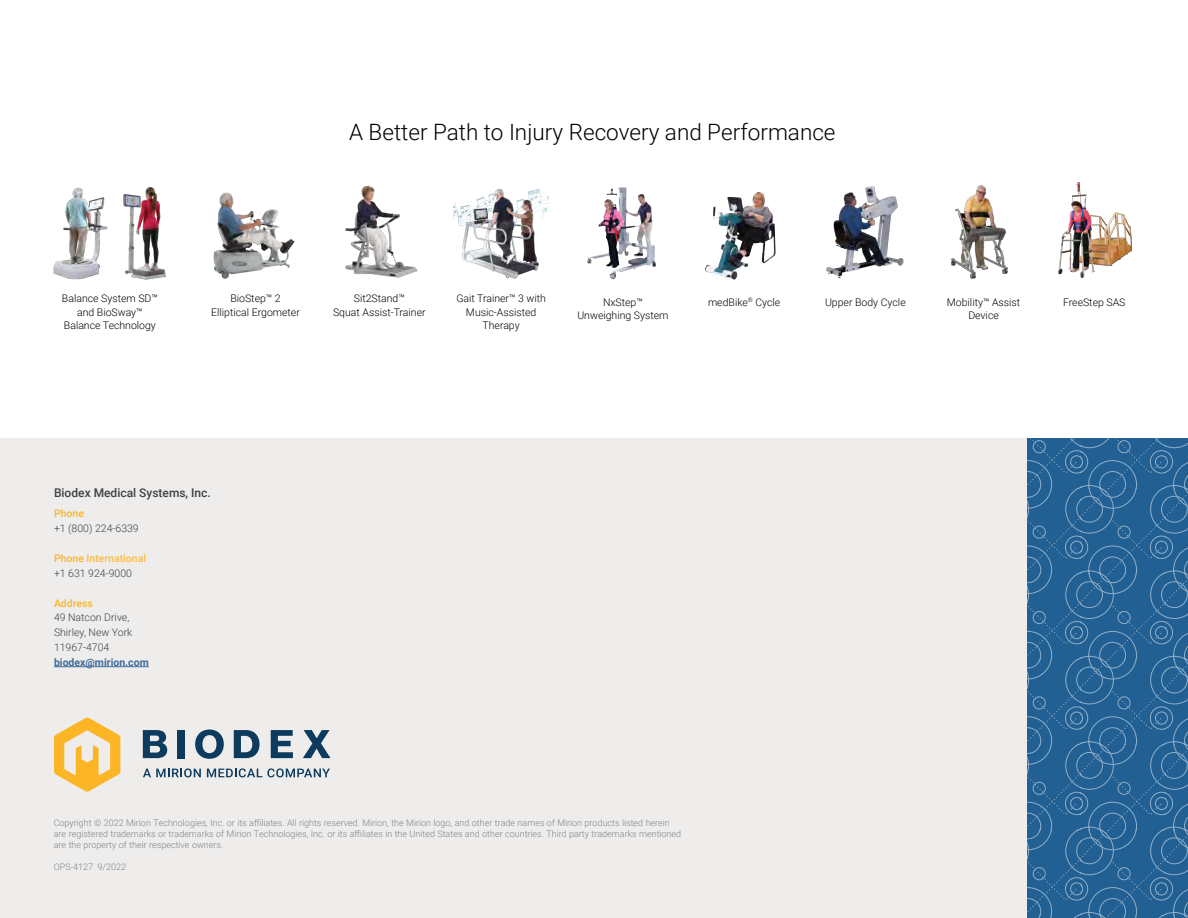
<style>
.page{position:relative;width:1188px;height:918px;background:#fff}
.page>*{position:absolute;margin:0;border:0;box-sizing:border-box;transform-origin:0 0}
.t1{font:300 22.5px "Roboto";color:#000}
.t2{font:500 12px "Roboto";color:#414042}
.t3{font:300 10.5px/13.5px "Roboto";color:#000;text-align:center}
.t4{font:300 10.5px/14.9px "Roboto";color:#414042}
.t5{font:500 10.5px/14.9px "Roboto";color:#fdbb3f}
.t6{font:700 10.5px "Roboto";color:#3e6a9a}
.t7{font:500 10.5px "Roboto";color:#fcb525}
.t8{font:300 9px/10.8px "Roboto";color:#808285}
.s1{color:#fcb525}
.s2{font-weight:300;color:#414042}
</style>
<div class="page">
<div style="left:0;top:438px;width:1188px;height:480px;background:#eeedec"></div>
<hr style="left:54px;top:666px;width:95px;height:1px;background:#3e6a9a">
<svg style="left:54px;top:717px;width:66px;height:75px"></svg>
<svg style="left:143px;top:730px;width:24px;height:28px"></svg>
<div style="left:177px;top:730px;width:8px;height:28px;background:#0c3b5d"></div>
<svg style="left:195px;top:730px;width:29px;height:29px"></svg>
<svg style="left:234px;top:730px;width:26px;height:28px"></svg>
<svg style="left:271px;top:730px;width:22px;height:28px"></svg>
<svg style="left:303px;top:730px;width:28px;height:28px"></svg>
<svg style="left:143px;top:768px;width:58px;height:9px"></svg>
<svg style="left:207px;top:768px;width:123px;height:9px"></svg>
<svg style="left:1028px;top:438px;width:160px;height:480px;background:#2b6697"></svg>
<img style="left:53px;top:187px;width:55px;height:93px">
<img style="left:123px;top:187px;width:43px;height:93px">
<img style="left:213px;top:192px;width:82px;height:87px">
<img style="left:345px;top:187px;width:73px;height:91px">
<img style="left:453px;top:189px;width:96px;height:90px">
<img style="left:598px;top:188px;width:21px;height:48px">
<img style="left:713px;top:192px;width:46px;height:27px">
<img style="left:826px;top:186px;width:78px;height:93px">
<img style="left:950px;top:185px;width:59px;height:94px">
<img style="left:1058px;top:182px;width:74px;height:96px">
<div style="left:1102px;top:160px;width:61px;height:49px;background:#fff"></div>
<h1 class="t1" style="left:349px;top:116px;width:488px">A Better Path to Injury Recovery and Performance</h1>
<p class="t3" style="left:62px;top:292px;width:97px">Balance System SD™ and BioSway™<br>Balance Technology</p>
<p class="t3" style="left:211px;top:292px;width:90px">BioStep™ 2<br>Elliptical Ergometer</p>
<p class="t3" style="left:333px;top:292px;width:94px">Sit2Stand™<br>Squat Assist-Trainer</p>
<p class="t3" style="left:456px;top:292px;width:91px">Gait Trainer™ 3 with<br>Music-Assisted<br>Therapy</p>
<p class="t3" style="left:577px;top:295px;width:93px">NxStep™<br>Unweighing System</p>
<p class="t3" style="left:708px;top:295px;width:74px">medBike<sup>®</sup> Cycle</p>
<p class="t3" style="left:825px;top:295px;width:82px">Upper Body Cycle</p>
<p class="t3" style="left:947px;top:295px;width:75px">Mobility™ Assist<br>Device</p>
<p class="t3" style="left:1063px;top:295px;width:64px">FreeStep SAS</p>
<h2 class="t2" style="left:54px;top:485px;width:158px">Biodex Medical Systems, Inc.</h2>
<p class="t7" style="left:54px;top:506px;width:31px">Phone</p>
<p class="t4" style="left:54px;top:521px;width:86px">+1 (800) 224-6339</p>
<p class="t5" style="left:54px;top:550px;width:94px"><span class="s1">Phone</span> International <span class="s2">+1 631 924-9000</span></p>
<p class="t7" style="left:54px;top:595px;width:40px">Address</p>
<p class="t4" style="left:54px;top:610px;width:80px">49 Natcon Drive,<br>Shirley, New York<br>11967-4704</p>
<p class="t6" style="left:54px;top:655px;width:96px">biodex@mirion.com</p>
<p class="t8" style="left:54px;top:817px;width:629px">Copyright © 2022 Mirion Technologies, Inc. or its affiliates. All rights reserved. Mirion, the Mirion logo, and other trade names of Mirion products listed herein are registered trademarks or trademarks of Mirion Technologies, Inc. or its affiliates in the United States and other countries. Third party trademarks mentioned are the property of their respective owners.</p>
<p class="t8" style="left:54px;top:861px;width:74px">OPS-4127 9/2022</p>
</div>
